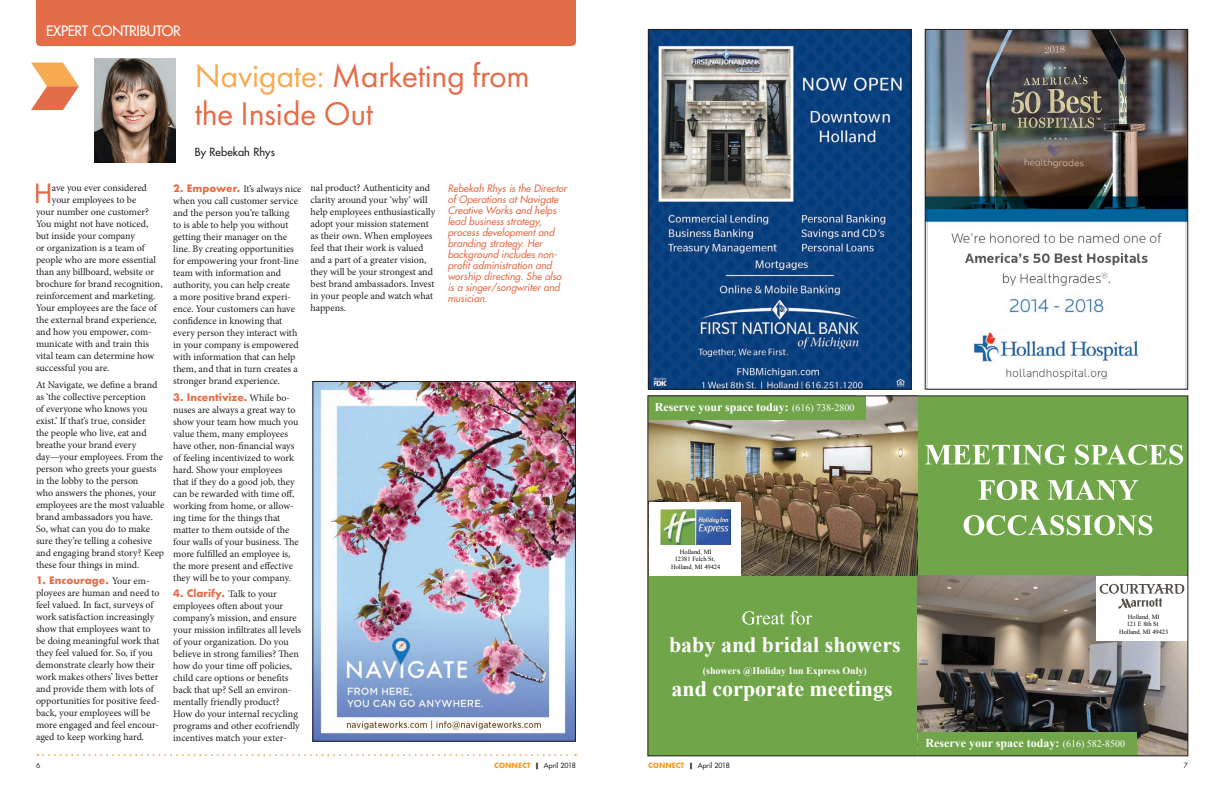
<style>
.page{position:relative;width:1224px;height:792px;background:#fff}
.page>*{position:absolute;margin:0;border:0;box-sizing:border-box;transform-origin:0 0}
.t1{font:34px/38px "Futura PT";letter-spacing:-.01em;color:#e46d49}
.t2{font:25.9px "Futura";color:#e46d49}
.t3{font:700 22px "Times New Roman";color:#fff}
.t4{font:14px "Futura";letter-spacing:-.02em;color:#fff}
.t5{font:700 12px "Times New Roman";color:#fff}
.t6{font:11px "Futura";letter-spacing:.01em;color:#231f20}
.t7{font:10px/12px "Minion Pro";letter-spacing:-.005em;color:#231f20}
.t8{font:italic 10px/11px "Futura";color:#e46d49}
.t9{font:700 10px "Futura";color:#e46d49}
.t10{font:700 10px "Times New Roman";color:#fff}
.t11{font:7px "Futura";color:#231f20}
.t12{font:7px "Futura";color:#231f20}
.t13{font:6.4px/7.7px "Times New Roman";color:#040503;text-align:center}
.s1{color:#f6ab52}
.s2{font-family:"Minion Pro";font-weight:400;color:#231f20}
.s3{font-family:"Futura";font-weight:700;color:#e46d49}
.s4{font-weight:400;font-size:10px}
.s5{font-weight:700;color:#f89b24}
.s6{font-weight:700}
</style>
<div class="page">
<div style="left:36px;top:0;width:540px;height:46px;background:#e46d49"></div>
<svg style="left:31px;top:63px;width:48px;height:47px"></svg>
<svg style="left:37px;top:754px;width:539px;height:2px"></svg>
<img style="left:95px;top:58px;width:81px;height:104px">
<img style="left:315px;top:383px;width:259px;height:356px">
<div style="left:313px;top:381px;width:263px;height:360px;border:1px solid #231f20"></div>
<div style="left:648px;top:396px;width:540px;height:360px;background:#71a54a"></div>
<img style="left:650px;top:398px;width:268px;height:178px">
<div style="left:649px;top:503px;width:92px;height:73px;background:#fff"></div>
<img style="left:661px;top:510px;width:70px;height:34px">
<div style="left:648px;top:396px;width:217px;height:23px;background:#71a54a"></div>
<svg style="left:742px;top:611px;width:70px;height:14px"></svg>
<svg style="left:925px;top:444px;width:141px;height:21px"></svg>
<svg style="left:1075px;top:444px;width:108px;height:21px"></svg>
<svg style="left:978px;top:480px;width:62px;height:20px"></svg>
<svg style="left:1048px;top:480px;width:90px;height:20px"></svg>
<svg style="left:964px;top:515px;width:188px;height:20px"></svg>
<img style="left:918px;top:576px;width:268px;height:178px">
<div style="left:1096px;top:576px;width:91px;height:64px;background:#fff"></div>
<div style="left:918px;top:732px;width:219px;height:24px;background:#71a54a"></div>
<svg style="left:1100px;top:584px;width:84px;height:25px"></svg>
<img style="left:650px;top:31px;width:259px;height:356px">
<div style="left:648px;top:29px;width:263px;height:360px;border:1px solid #231f20"></div>
<img style="left:927px;top:31px;width:259px;height:356px">
<div style="left:925px;top:29px;width:263px;height:360px;border:1px solid #231f20"></div>
<h3 class="t4" style="left:46px;top:22px;width:136px">EXPERT CONTRIBUTOR</h3>
<h1 class="t1" style="left:195px;top:56px;width:336px"><span class="s1">Navigate:</span> Marketing from the Inside Out</h1>
<p class="t6" style="left:195px;top:145px;width:82px">By Rebekah Rhys</p>
<h2 class="t2" style="left:34px;top:177px;width:19px">H</h2>
<p class="t7" style="left:52px;top:182px;width:97px">ave you ever considered</p>
<p class="t7" style="left:52px;top:194px;width:86px">your employees to be</p>
<p class="t7" style="left:36px;top:206px;width:114px">your number one customer?</p>
<p class="t7" style="left:36px;top:218px;width:114px">You might not have noticed,</p>
<p class="t7" style="left:36px;top:230px;width:101px">but inside your company</p>
<p class="t7" style="left:36px;top:242px;width:110px">or organization is a team of</p>
<p class="t7" style="left:36px;top:254px;width:121px">people who are more essential</p>
<p class="t7" style="left:36px;top:266px;width:120px">than any billboard, website or</p>
<p class="t7" style="left:36px;top:278px;width:128px">brochure for brand recognition,</p>
<p class="t7" style="left:36px;top:290px;width:121px">reinforcement and marketing.</p>
<p class="t7" style="left:36px;top:302px;width:122px">Your employees are the face of</p>
<p class="t7" style="left:36px;top:314px;width:122px">the external brand experience,</p>
<p class="t7" style="left:36px;top:326px;width:117px">and how you empower, com-</p>
<p class="t7" style="left:36px;top:338px;width:115px">municate with and train this</p>
<p class="t7" style="left:36px;top:350px;width:120px">vital team can determine how</p>
<p class="t7" style="left:36px;top:362px;width:75px">successful you are.</p>
<p class="t7" style="left:36px;top:379px;width:130px">At Navigate, we define a brand as ‘the collective perception<br>of everyone who knows you exist.’ If that’s true, consider<br>the people who live, eat and breathe your brand every day—your employees. From the person who greets your guests in the lobby to the person<br>who answers the phones, your employees are the most valuable brand ambassadors you have.<br>So, what can you do to make sure they’re telling a cohesive and engaging brand story? Keep these four things in mind.</p>
<p class="t9" style="left:36px;top:573px;width:115px">1. Encourage. <span class="s2">Your em-</span></p>
<p class="t7" style="left:36px;top:587px;width:126px">ployees are human and need to feel valued. In fact, surveys of work satisfaction increasingly show that employees want to be doing meaningful work that they feel valued for. So, if you demonstrate clearly how their work makes others’ lives better and provide them with lots of opportunities for positive feed&shy;back, your employees will be more engaged and feel encour&shy;aged to keep working hard.</p>
<p class="t7" style="left:173px;top:183px;width:130px"><span class="s3">2. Empower.</span> It’s always nice when you call customer service and the person you’re talking<br>to is able to help you without getting their manager on the line. By creating opportunities for empowering your front-line team with information and authority, you can help create<br>a more positive brand experi&shy;ence. Your customers can have confidence in knowing that every person they interact with in your company is empowered with information that can help them, and that in turn creates a stronger brand experience.</p>
<p class="t9" style="left:173px;top:390px;width:118px">3. Incentivize. <span class="s2">While bo-</span></p>
<p class="t7" style="left:173px;top:404px;width:127px">nuses are always a great way to show your team how much you value them, many employees have other, non-financial ways of feeling incentivized to work hard. Show your employees that if they do a good job, they can be rewarded with time off, working from home, or allow&shy;ing time for the things that matter to them outside of the four walls of your business. The more fulfilled an employee is, the more present and effective they will be to your company.</p>
<p class="t9" style="left:173px;top:586px;width:105px">4. Clarify. <span class="s2">Talk to your</span></p>
<p class="t7" style="left:173px;top:600px;width:130px">employees often about your company’s mission, and ensure your mission infiltrates all levels of your organization. Do you believe in strong families? Then how do your time off policies, child care options or benefits back that up? Sell an environ&shy;mentally friendly product?<br>How do your internal recycling programs and other ecofriendly incentives match your exter-</p>
<p class="t7" style="left:311px;top:182px;width:126px">nal product? Authenticity and clarity around your ‘why’ will help employees enthusiastically adopt your mission statement as their own. When employees feel that their work is valued and a part of a greater vision, they will be your strongest and best brand ambassadors. Invest in your people and watch what happens.</p>
<p class="t8" style="left:448px;top:183px;width:121px">Rebekah Rhys is the Director of Operations at Navigate<br>Creative Works and helps lead business strategy, process development and branding strategy. Her background includes non&shy;profit administration and worship directing. She also is a singer/songwriter and musician.</p>
<p class="t5" style="left:655px;top:399px;width:201px">Reserve your space today: <span class="s4">(616) 738-2800</span></p>
<p class="t13" style="left:671px;top:548px;width:51px">Holland, MI<br>12381 Felch St,<br>Holland, MI 49424</p>
<h3 class="t3" style="left:669px;top:629px;width:233px">baby and bridal showers</h3>
<p class="t10" style="left:703px;top:664px;width:166px">(showers @Holiday Inn Express Only)</p>
<h3 class="t3" style="left:672px;top:673px;width:223px">and corporate meetings</h3>
<p class="t13" style="left:1119px;top:613px;width:51px">Holland, MI<br>121 E 8th St<br>Holland, MI 49423</p>
<p class="t5" style="left:926px;top:735px;width:201px">Reserve your space today: <span class="s4">(616) 582-8500</span></p>
<p class="t12" style="left:36px;top:761px;width:6px">6</p>
<p class="t11" style="left:494px;top:761px;width:83px"><span class="s5">CONNECT</span> <span class="s6">|</span> April 2018</p>
<p class="t11" style="left:648px;top:761px;width:83px"><span class="s5">CONNECT</span> <span class="s6">|</span> April 2018</p>
<p class="t12" style="left:1184px;top:761px;width:6px">7</p>
</div>
